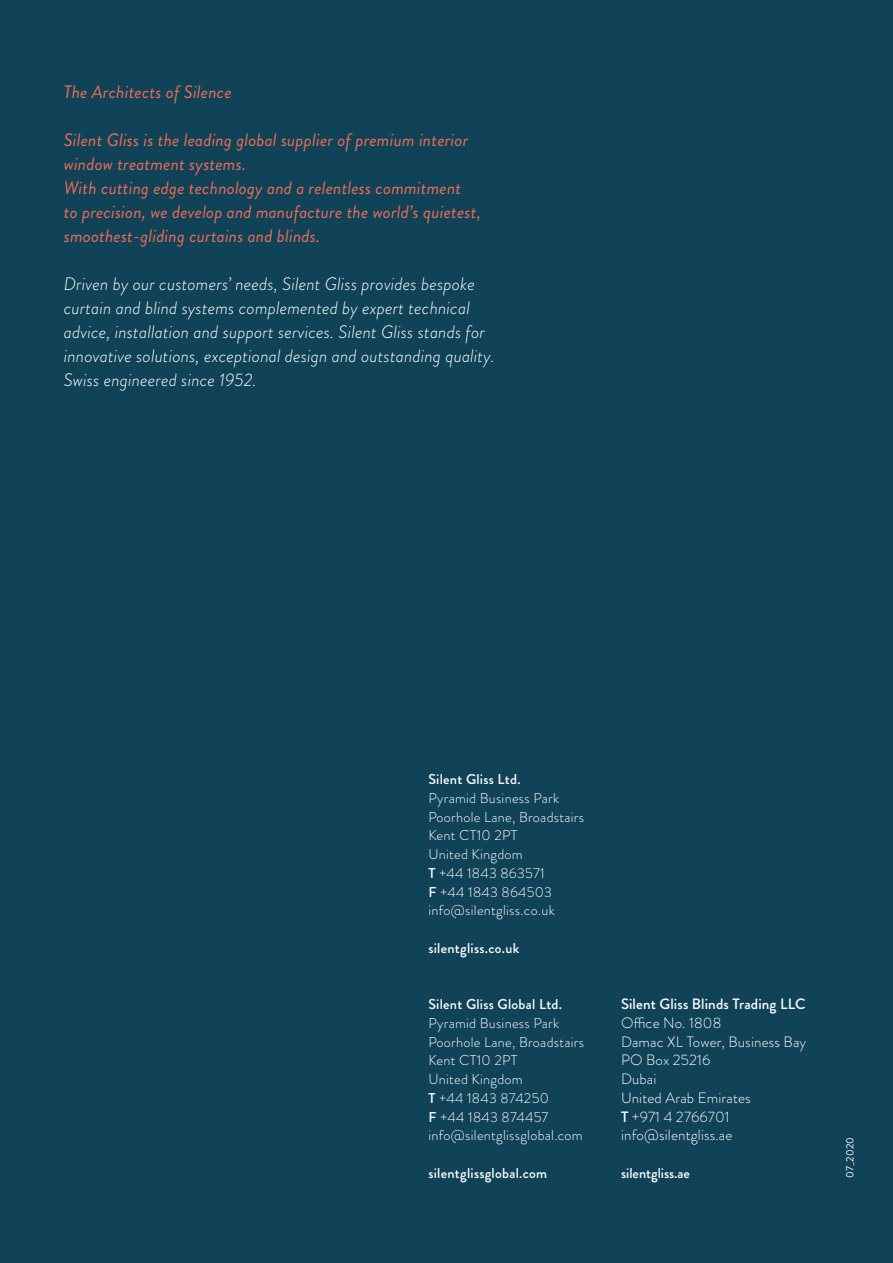
<style>
.page{position:relative;width:893px;height:1263px;background:#104258}
.page>*{position:absolute;margin:0;border:0;box-sizing:border-box;transform-origin:0 0}
.t1{font:italic 300 18px/24px "Brandon Grotesque";letter-spacing:.01em;color:#fff}
.t2{font:italic 18px/24px "Brandon Grotesque";letter-spacing:.01em;color:#ed6c56}
.t3{font:300 15px/18.8px "Brandon Grotesque";letter-spacing:.01em;color:#fff}
.t4{font:500 15px "Brandon Grotesque";letter-spacing:.01em;color:#fff}
.t5{font:300 14.25px/18.8px "Brandon Grotesque";letter-spacing:.02em;color:#fff}
.t6{font:500 14.25px "Brandon Grotesque";letter-spacing:.02em;color:#fff}
.t7{font:500 14.25px "Brandon Grotesque";color:#fff}
.t8{font:10.5px "Brandon Grotesque";letter-spacing:.02em;color:#fff}
.s1{font-weight:500}
</style>
<div class="page">
<p class="t2" style="left:64px;top:80px;width:169px">The Architects of Silence</p>
<p class="t2" style="left:64px;top:128px;width:418px">Silent Gliss is the leading global supplier of premium interior window treatment systems.<br>With cutting edge technology and a relentless commitment<br>to precision, we develop and manufacture the world’s quietest, smoothest-gliding curtains and blinds.</p>
<p class="t1" style="left:64px;top:272px;width:432px">Driven by our customers’ needs, Silent Gliss provides bespoke curtain and blind systems complemented by expert technical advice, installation and support services. Silent Gliss stands for innovative solutions, exceptional design and outstanding quality.<br>Swiss engineered since 1952.</p>
<p class="t6" style="left:428px;top:769px;width:94px">Silent Gliss Ltd.</p>
<p class="t5" style="left:428px;top:789px;width:157px">Pyramid Business Park<br>Poorhole Lane, Broadstairs<br>Kent CT10 2PT<br>United Kingdom<br><span class="s1">T</span> +44 1843 863571<br><span class="s1">F</span> +44 1843 864503 info@silentgliss.co.uk</p>
<p class="t6" style="left:428px;top:938px;width:92px">silentgliss.co.uk</p>
<p class="t6" style="left:428px;top:994px;width:135px">Silent Gliss Global Ltd.</p>
<p class="t5" style="left:428px;top:1014px;width:157px">Pyramid Business Park<br>Poorhole Lane, Broadstairs<br>Kent CT10 2PT<br>United Kingdom<br><span class="s1">T</span> +44 1843 874250<br><span class="s1">F</span> +44 1843 874457 info@silentglissglobal.com</p>
<p class="t6" style="left:428px;top:1163px;width:120px">silentglissglobal.com</p>
<p class="t4" style="left:621px;top:994px;width:186px">Silent Gliss Blinds Trading LLC</p>
<p class="t3" style="left:621px;top:1013px;width:187px">Office No. 1808<br>Damac XL Tower, Business Bay<br>PO Box 25216<br>Dubai<br>United Arab Emirates<br><span class="s1">T</span> +971 4 2766701 info@silentgliss.ae</p>
<p class="t7" style="left:621px;top:1163px;width:70px">silentgliss.ae</p>
<p class="t8" style="left:843px;top:1178px;width:42px;rotate:-90deg">07_2020</p>
</div>
